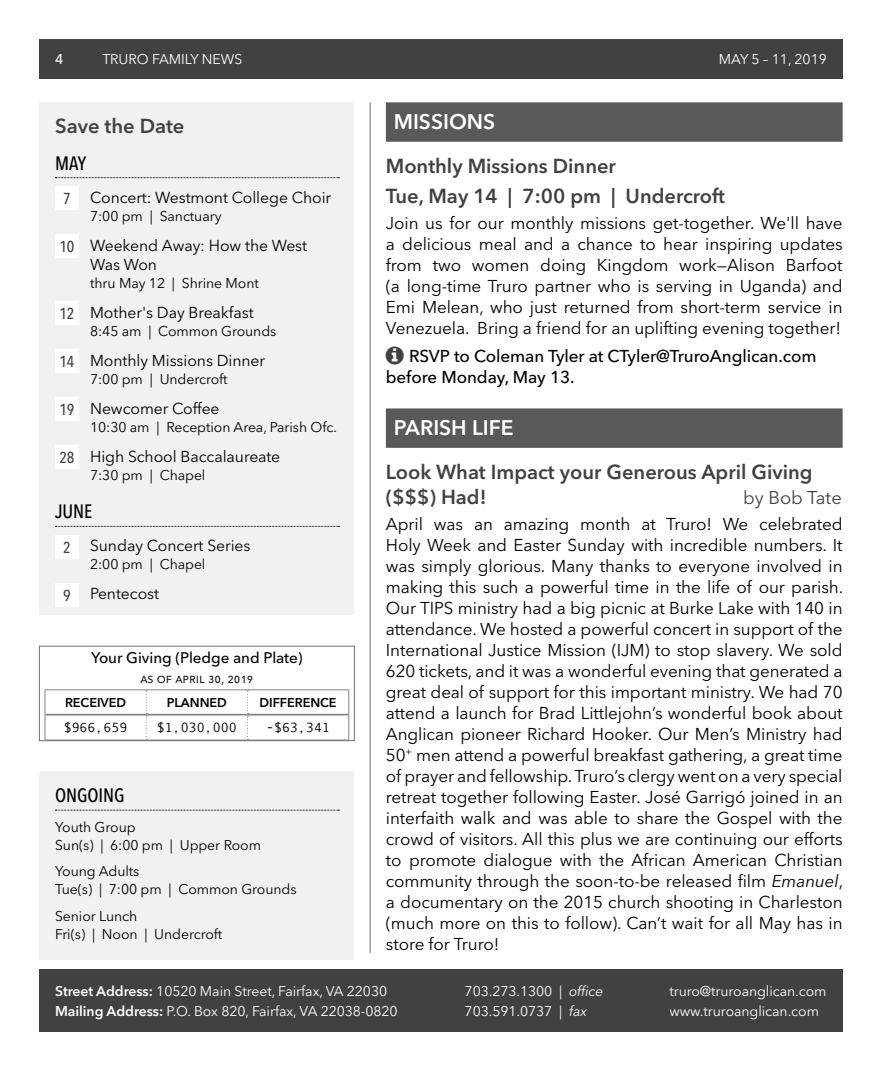
<style>
.page{position:relative;width:882px;height:1071px;background:#fff}
.page>*{position:absolute;margin:0;border:0;box-sizing:border-box;transform-origin:0 0}
.t1{font:600 21px "Avenir Next LT Pro";color:#fff}
.t2{font:600 20.12px/29.6px "Avenir Next LT Pro";color:#414042}
.t3{font:500 condensed 19.25px "Avenir Next LT Pro";letter-spacing:-.005em;color:#000}
.t4{font:18.38px "Avenir Next LT Pro";color:#414042}
.t5{font:17.15px/21px "Avenir Next LT Pro";letter-spacing:-.005em;color:#000;text-align:justify}
.t6{font:500 17.15px/21px "Avenir Next LT Pro";letter-spacing:-.005em;color:#000}
.t7{font:15.75px/19.2px "Avenir Next LT Pro";letter-spacing:-.005em;color:#000}
.t8{font:500 15.22px "Avenir Next LT Pro";letter-spacing:-.005em;color:#000}
.t9{font:14px/18px "Avenir Next LT Pro";letter-spacing:-.005em;color:#000}
.t10{font:14px/19.9px "Avenir Next LT Pro";letter-spacing:-.005em;color:#fff}
.t11{font:500 14px "Avenir Next LT Pro";color:#fff}
.t12{font:13.47px "Quick Type Mono";letter-spacing:-.005em;color:#000}
.t13{font:13.47px "Avenir Next LT Pro";letter-spacing:-.005em;color:#000}
.t14{font:600 12.6px "Avenir Next LT Pro";letter-spacing:-.005em;color:#000}
.s1{font-weight:500;font-stretch:condensed;color:#414042}
.s2{font-style:italic}
.s3{font-weight:600}
</style>
<div class="page">
<div style="left:39px;top:969px;width:804px;height:63px;background:#414042"></div>
<div style="left:39px;top:39px;width:804px;height:40px;background:#414042"></div>
<hr style="left:370px;top:102px;width:1px;height:851px;background:#6d6e71">
<div style="left:39px;top:102px;width:315px;height:513px;background:#f1f1f2"></div>
<svg style="left:55px;top:177px;width:284px;height:1px"></svg>
<svg style="left:55px;top:526px;width:284px;height:1px"></svg>
<div style="left:55px;top:186px;width:24px;height:24px;background:#fff"></div>
<div style="left:55px;top:234px;width:24px;height:24px;background:#fff"></div>
<div style="left:55px;top:301px;width:24px;height:24px;background:#fff"></div>
<div style="left:55px;top:349px;width:24px;height:24px;background:#fff"></div>
<div style="left:55px;top:397px;width:24px;height:24px;background:#fff"></div>
<div style="left:55px;top:445px;width:24px;height:24px;background:#fff"></div>
<div style="left:55px;top:535px;width:24px;height:23px;background:#fff"></div>
<div style="left:55px;top:583px;width:24px;height:23px;background:#fff"></div>
<div style="left:39px;top:772px;width:315px;height:188px;background:#f1f1f2"></div>
<svg style="left:55px;top:810px;width:284px;height:1px"></svg>
<div style="left:386px;top:102px;width:457px;height:40px;background:#58595b"></div>
<div style="left:386px;top:408px;width:457px;height:40px;background:#58595b"></div>
<hr style="left:45px;top:689px;width:101px;height:1px;background:#808285">
<hr style="left:146px;top:689px;width:102px;height:1px;background:#808285">
<hr style="left:248px;top:689px;width:101px;height:1px;background:#808285">
<svg style="left:45px;top:690px;width:1px;height:49px"></svg>
<svg style="left:348px;top:690px;width:1px;height:49px"></svg>
<svg style="left:146px;top:690px;width:1px;height:49px"></svg>
<svg style="left:247px;top:690px;width:2px;height:49px"></svg>
<hr style="left:45px;top:714px;width:101px;height:1px;background:#808285">
<hr style="left:146px;top:714px;width:102px;height:1px;background:#808285">
<hr style="left:248px;top:714px;width:100px;height:1px;background:#808285">
<div style="left:39px;top:646px;width:316px;height:95px;border:1px solid #6d6e71"></div>
<p class="t11" style="left:55px;top:51px;width:10px">4</p>
<p class="t10" style="left:102px;top:49px;width:141px">TRURO FAMILY NEWS</p>
<p class="t10" style="left:719px;top:49px;width:110px">MAY 5 – 11, 2019</p>
<p class="t2" style="left:55px;top:111px;width:131px">Save the Date</p>
<p class="t3" style="left:55px;top:151px;width:33px">MAY</p>
<p class="t7" style="left:63px;top:188px;width:270px"><span class="s1">7</span> Concert: Westmont College Choir</p>
<p class="t9" style="left:90px;top:207px;width:133px">7:00 pm | Sanctuary</p>
<p class="t7" style="left:90px;top:236px;width:219px;text-indent:-31px"><span class="s1">10</span> Weekend Away: How the West<br>Was Won</p>
<p class="t9" style="left:90px;top:274px;width:170px">thru May 12 | Shrine Mont</p>
<p class="t7" style="left:59px;top:303px;width:196px"><span class="s1">12</span> Mother's Day Breakfast</p>
<p class="t9" style="left:90px;top:322px;width:188px">8:45 am | Common Grounds</p>
<p class="t7" style="left:59px;top:351px;width:207px"><span class="s1">14</span> Monthly Missions Dinner</p>
<p class="t9" style="left:90px;top:370px;width:139px">7:00 pm | Undercroft</p>
<p class="t7" style="left:59px;top:399px;width:162px"><span class="s1">19</span> Newcomer Coffee</p>
<p class="t9" style="left:90px;top:418px;width:246px">10:30 am | Reception Area, Parish Ofc.</p>
<p class="t7" style="left:59px;top:447px;width:222px"><span class="s1">28</span> High School Baccalaureate</p>
<p class="t9" style="left:90px;top:466px;width:117px">7:30 pm | Chapel</p>
<p class="t3" style="left:55px;top:500px;width:39px">JUNE</p>
<p class="t7" style="left:63px;top:536px;width:189px"><span class="s1">2</span> Sunday Concert Series</p>
<p class="t9" style="left:90px;top:555px;width:117px">2:00 pm | Chapel</p>
<p class="t7" style="left:63px;top:584px;width:97px"><span class="s1">9</span> Pentecost</p>
<p class="t8" style="left:91px;top:648px;width:213px">Your Giving (Pledge and Plate)</p>
<p class="t13" style="left:140px;top:670px;width:115px">as of april 30, 2019</p>
<p class="t14" style="left:65px;top:695px;width:63px">RECEIVED</p>
<p class="t14" style="left:167px;top:695px;width:62px">PLANNED</p>
<p class="t14" style="left:260px;top:695px;width:79px">DIFFERENCE</p>
<p class="t12" style="left:64px;top:720px;width:65px">$966,659</p>
<p class="t12" style="left:157px;top:720px;width:81px">$1,030,000</p>
<p class="t12" style="left:266px;top:720px;width:65px">-$63,341</p>
<p class="t3" style="left:55px;top:784px;width:71px">ONGOING</p>
<p class="t9" style="left:55px;top:818px;width:208px">Youth Group<br>Sun(s) | 6:00 pm | Upper Room</p>
<p class="t9" style="left:55px;top:862px;width:243px">Young Adults<br>Tue(s) | 7:00 pm | Common Grounds</p>
<p class="t9" style="left:55px;top:907px;width:169px">Senior Lunch<br>Fri(s) | Noon | Undercroft</p>
<p class="t1" style="left:394px;top:109px;width:103px">MISSIONS</p>
<p class="t2" style="left:386px;top:151px;width:341px">Monthly Missions Dinner<br>Tue, May 14 | 7:00 pm | Undercroft</p>
<p class="t5" style="left:386px;top:212px;width:458px">Join us for our monthly missions get-together. We'll have a delicious meal and a chance to hear inspiring updates from two women doing Kingdom work—Alison Barfoot (a long-time Truro partner who is serving in Uganda) and Emi Melean, who just returned from short-term service in Venezuela. Bring a friend for an uplifting evening together!</p>
<p class="t6" style="left:386px;top:346px;width:432px;text-indent:23px">RSVP to Coleman Tyler at CTyler@TruroAnglican.com before Monday, May 13.</p>
<p class="t1" style="left:394px;top:415px;width:121px">PARISH LIFE</p>
<p class="t2" style="left:386px;top:460px;width:428px;line-height:24.5px">Look What Impact your Generous April Giving ($$$) Had!</p>
<p class="t4" style="left:743px;top:486px;width:100px">by Bob Tate</p>
<p class="t5" style="left:386px;top:513px;width:459px;text-align:left">April was an amazing month at Truro! We celebrated Holy Week and Easter Sunday with incredible numbers. It was simply glorious. Many thanks to everyone involved in making this such a powerful time in the life of our parish.<br>Our TIPS ministry had a big picnic at Burke Lake with 140 in attendance. We hosted a powerful concert in support of the International Justice Mission (IJM) to stop slavery. We sold 620 tickets, and it was a wonderful evening that generated a great deal of support for this important ministry. We had 70 attend a launch for Brad Littlejohn’s wonderful book about Anglican pioneer Richard Hooker. Our Men’s Ministry had 50<sup>+</sup> men attend a powerful breakfast gathering, a great time of prayer and fellowship. Truro’s clergy went on a very special retreat together following Easter. José Garrigó joined in an interfaith walk and was able to share the Gospel with the crowd of visitors. All this plus we are continuing our efforts to promote dialogue with the African American Christian community through the soon-to-be released film <span class="s2">Emanuel</span>, a documentary on the 2015 church shooting in Charleston (much more on this to follow). Can’t wait for all May has in store for Truro!</p>
<p class="t10" style="left:55px;top:981px;width:344px"><span class="s3">Street Address:</span> 10520 Main Street, Fairfax, VA 22030<br><span class="s3">Mailing Address:</span> P.O. Box 820, Fairfax, VA 22038-0820</p>
<p class="t10" style="left:465px;top:981px;width:140px">703.273.1300 | <span class="s2">office<br></span>703.591.0737 | <span class="s2">fax</span></p>
<p class="t10" style="left:669px;top:981px;width:159px">truro@truroanglican.com www.truroanglican.com</p>
</div>
